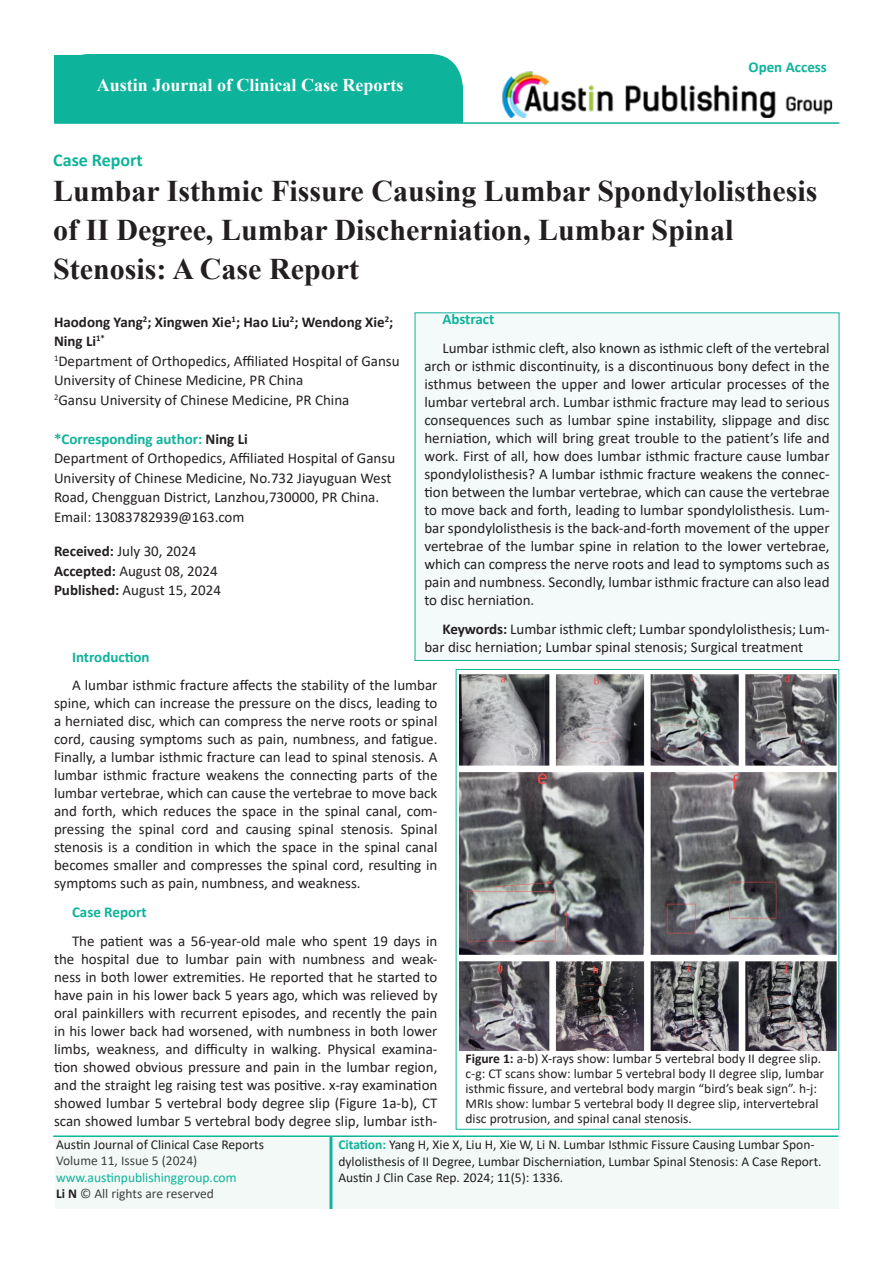
<style>
.page{position:relative;width:893px;height:1263px;background:#fff}
.page>*{position:absolute;margin:0;border:0;box-sizing:border-box;transform-origin:0 0}
.t1{font:700 30px/39px "Times New Roman";color:#231f20}
.t2{font:700 18px "Times New Roman";color:#fff}
.t3{font:700 18px "Calibri";color:#0eb39b}
.t4{font:15px/18px "Calibri";color:#231f20}
.t5{font:700 15px "Calibri";color:#0eb39b}
.t6{font:700 15px/19.5px "Calibri";color:#231f20}
.t7{font:13.5px/15px "Calibri";color:#231f20}
.t8{font:13.5px/16.5px "Calibri";color:#414042}
.s1{color:#231f20}
.s2{font-weight:700}
.s3{color:#0eb39b}
.s4{font-weight:700;color:#231f20}
.s5{font-weight:700;color:#0eb29a}
</style>
<div class="page">
<div style="left:55px;top:54px;width:408px;height:69px;background:#0eb39b;border-radius:33px"></div>
<img style="left:502px;top:71px;width:331px;height:46px">
<div style="left:55px;top:1138px;width:783px;height:71px;background:#f2f9f6"></div>
<div style="left:335px;top:86px;width:128px;height:37px;background:#0eb39b"></div>
<div style="left:330px;top:1136px;width:2px;height:73px;border:2px solid #0eb39b"></div>
<hr style="left:54px;top:122px;width:785px;height:2px;background:#0eb39b">
<hr style="left:53px;top:1135px;width:785px;height:2px;background:#0eb39b">
<div style="left:415px;top:313px;width:424px;height:347px;background:#f4faf9"></div>
<img style="left:460px;top:674px;width:376px;height:377px">
<p class="t2" style="left:97px;top:72px;width:308px">Austin Journal of Clinical Case Reports</p>
<p class="t5" style="left:748px;top:57px;width:80px">Open Access</p>
<p class="t3" style="left:53px;top:147px;width:91px">Case Report</p>
<p class="t1" style="left:53px;top:171px;width:766px">Lumbar Isthmic Fissure Causing Lumbar Spondylolisthesis of II Degree, Lumbar Discherniation, Lumbar Spinal<br>Stenosis: A Case Report</p>
<p class="t6" style="left:54px;top:312px;width:341px">Haodong Yang<sup>2</sup>; Xingwen Xie<sup>1</sup>; Hao Liu<sup>2</sup>; Wendong Xie<sup>2</sup>;<br>Ning Li<sup>1*</sup></p>
<p class="t4" style="left:54px;top:351px;width:347px;line-height:19.5px"><sup>1</sup>Department of Orthopedics, Affiliated Hospital of Gansu<br>University of Chinese Medicine, PR China</p>
<p class="t4" style="left:54px;top:390px;width:297px"><sup>2</sup>Gansu University of Chinese Medicine, PR China</p>
<p class="t5" style="left:54px;top:428px;width:195px">*Corresponding author: <span class="s1">Ning Li</span></p>
<p class="t4" style="left:54px;top:448px;width:343px;line-height:19.5px">Department of Orthopedics, Affiliated Hospital of Gansu<br>University of Chinese Medicine, No.732 Jiayuguan West<br>Road, Chengguan District, Lanzhou,730000, PR China.</p>
<p class="t4" style="left:54px;top:507px;width:192px">Email: 13083782939@163.com</p>
<p class="t4" style="left:54px;top:542px;width:144px"><span class="s2">Received:</span> July 30, 2024</p>
<p class="t4" style="left:54px;top:561px;width:165px"><span class="s2">Accepted:</span> August 08, 2024</p>
<p class="t4" style="left:54px;top:581px;width:168px"><span class="s2">Published:</span> August 15, 2024</p>
<p class="t5" style="left:442px;top:309px;width:53px">Abstract</p>
<p class="t4" style="left:424px;top:339px;width:407px;text-align:justify;text-indent:18px">Lumbar isthmic cleft, also known as isthmic cleft of the vertebral arch or isthmic discontinuity, is a discontinuous bony defect in the isthmus between the upper and lower articular processes of the lumbar vertebral arch. Lumbar isthmic fracture may lead to serious consequences such as lumbar spine instability, slippage and disc herniation, which will bring great trouble to the patient’s life and work. First of all, how does lumbar isthmic fracture cause lumbar spondylolisthesis? A lumbar isthmic fracture weakens the connec&shy;tion between the lumbar vertebrae, which can cause the vertebrae to move back and forth, leading to lumbar spondylolisthesis. Lum&shy;bar spondylolisthesis is the back-and-forth movement of the upper vertebrae of the lumbar spine in relation to the lower vertebrae, which can compress the nerve roots and lead to symptoms such as pain and numbness. Secondly, lumbar isthmic fracture can also lead to disc herniation.</p>
<p class="t4" style="left:424px;top:620px;width:407px;text-indent:18px"><span class="s2">Keywords:</span> Lumbar isthmic cleft; Lumbar spondylolisthesis; Lum&shy;bar disc herniation; Lumbar spinal stenosis; Surgical treatment</p>
<p class="t5" style="left:72px;top:646px;width:79px">Introduction</p>
<p class="t4" style="left:54px;top:676px;width:385px;text-align:justify;text-indent:18px">A lumbar isthmic fracture affects the stability of the lumbar spine, which can increase the pressure on the discs, leading to a herniated disc, which can compress the nerve roots or spinal cord, causing symptoms such as pain, numbness, and fatigue.<br>Finally, a lumbar isthmic fracture can lead to spinal stenosis. A lumbar isthmic fracture weakens the connecting parts of the lumbar vertebrae, which can cause the vertebrae to move back and forth, which reduces the space in the spinal canal, com&shy;pressing the spinal cord and causing spinal stenosis. Spinal stenosis is a condition in which the space in the spinal canal becomes smaller and compresses the spinal cord, resulting in symptoms such as pain, numbness, and weakness.</p>
<p class="t5" style="left:72px;top:902px;width:76px">Case Report</p>
<p class="t4" style="left:54px;top:932px;width:385px;text-align:justify;text-indent:18px">The patient was a 56-year-old male who spent 19 days in the hospital due to lumbar pain with numbness and weak&shy;ness in both lower extremities. He reported that he started to have pain in his lower back 5 years ago, which was relieved by oral painkillers with recurrent episodes, and recently the pain in his lower back had worsened, with numbness in both lower limbs, weakness, and difficulty in walking. Physical examina&shy;tion showed obvious pressure and pain in the lumbar region, and the straight leg raising test was positive. x-ray examination showed lumbar 5 vertebral body degree slip (Figure 1a-b), CT scan showed lumbar 5 vertebral body degree slip, lumbar isth-</p>
<p class="t7" style="left:465px;top:1051px;width:360px"><span class="s2">Figure 1:</span> a-b) X-rays show: lumbar 5 vertebral body II degree slip. c-g: CT scans show: lumbar 5 vertebral body II degree slip, lumbar isthmic fissure, and vertebral body margin “bird’s beak sign”. h-j:<br>MRIs show: lumbar 5 vertebral body II degree slip, intervertebral disc protrusion, and spinal canal stenosis.</p>
<p class="t7" style="left:56px;top:1136px;width:209px">Austin Journal of Clinical Case Reports</p>
<p class="t8" style="left:56px;top:1152px;width:182px">Volume 11, Issue 5 (2024) <span class="s3">www.austinpublishinggroup.com<br></span><span class="s4">Li N</span> © All rights are reserved</p>
<p class="t7" style="left:338px;top:1136px;width:485px;line-height:16.5px"><span class="s5">Citation:</span> Yang H, Xie X, Liu H, Xie W, Li N. Lumbar Isthmic Fissure Causing Lumbar Spon&shy;dylolisthesis of II Degree, Lumbar Discherniation, Lumbar Spinal Stenosis: A Case Report.<br>Austin J Clin Case Rep. 2024; 11(5): 1336.</p>
</div>
